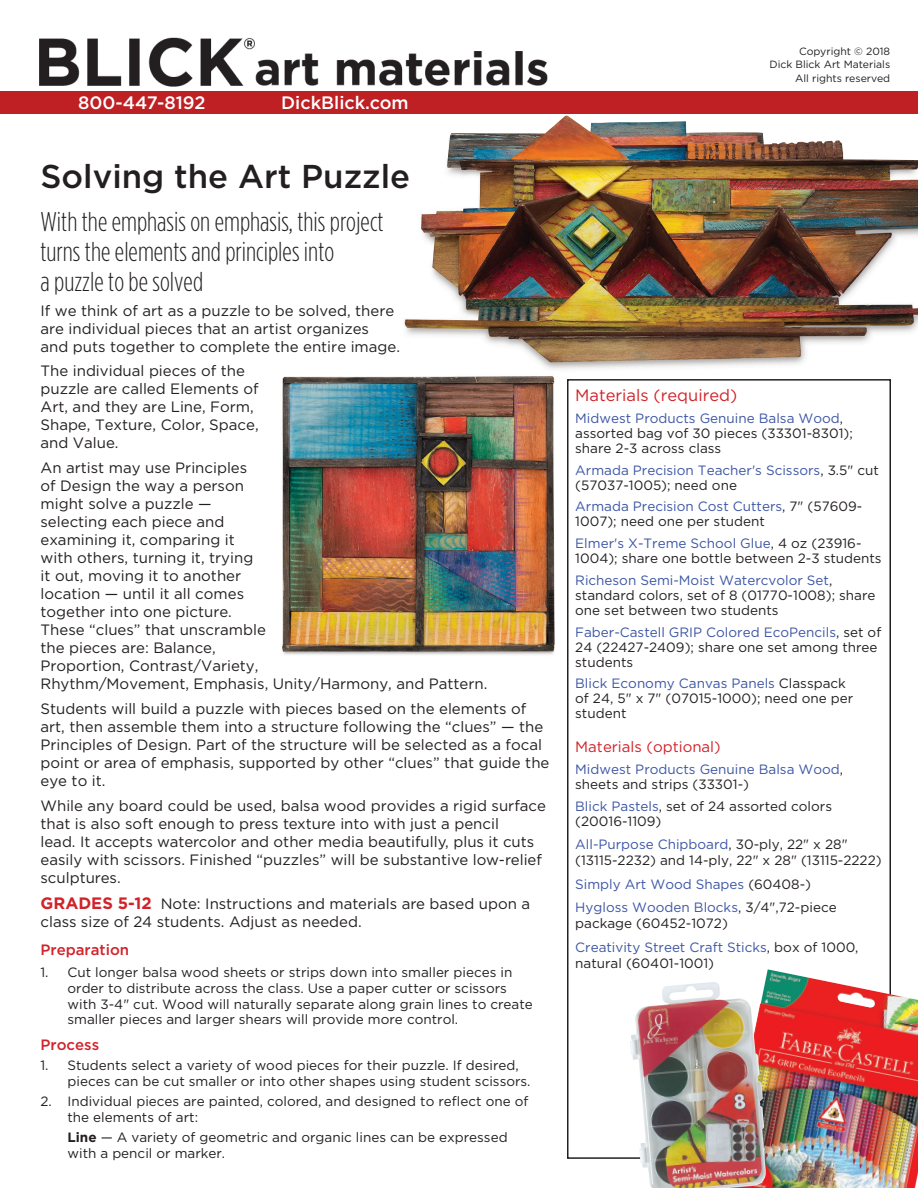
<style>
.page{position:relative;width:918px;height:1188px;background:#fff}
.page>*{position:absolute;margin:0;border:0;box-sizing:border-box;transform-origin:0 0}
.t1{font:500 33px "Gotham";color:#231f20}
.t2{font:300 27px/30px "Gotham Condensed";color:#231f20}
.t3{font:500 18px "Gotham";color:#fff}
.t4{font:16.5px "Gotham";color:#d1232a}
.t5{font:15px/18px "Gotham";color:#231f20}
.t6{font:15px "Gotham";color:#d1232a}
.t7{font:500 15px "Gotham";color:#d1232a}
.t8{font:13.5px/15px "Gotham";color:#231f20}
.t9{font:13.5px/15px "Gotham";color:#3d56a5}
.t10{font:10.5px/13.5px "Gotham";color:#231f20;text-align:right}
.s1{font-weight:700;font-size:16.5px;color:#d1232a}
.s2{font-weight:700}
.s3{color:#3d56a5}
.s4{color:#231f20}
</style>
<div class="page">
<div style="left:0;top:91px;width:918px;height:22px;background:#be2024"></div>
<img style="left:39px;top:37px;width:509px;height:50px">
<div style="left:567px;top:379px;width:324px;height:780px;border:2px solid #231f20"></div>
<img style="left:765px;top:969px;width:153px;height:219px">
<img style="left:630px;top:982px;width:136px;height:206px">
<img style="left:404px;top:116px;width:514px;height:253px">
<img style="left:282px;top:376px;width:273px;height:279px">
<h3 class="t3" style="left:78px;top:92px;width:129px">800-447-8192</h3>
<h3 class="t3" style="left:281px;top:92px;width:129px">DickBlick.com</h3>
<h1 class="t1" style="left:40px;top:158px;width:371px">Solving the Art Puzzle</h1>
<h2 class="t2" style="left:40px;top:206px;width:345px">With the emphasis on emphasis, this project turns the elements and principles into<br>a puzzle to be solved</h2>
<p class="t5" style="left:40px;top:301px;width:361px">If we think of art as a puzzle to be solved, there are individual pieces that an artist organizes and puts together to complete the entire image.</p>
<p class="t5" style="left:40px;top:362px;width:220px">The individual pieces of the puzzle are called Elements of<br>Art, and they are Line, Form,<br>Shape, Texture, Color, Space, and Value.</p>
<p class="t5" style="left:40px;top:459px;width:448px">An artist may use Principles<br>of Design the way a person<br>might solve a puzzle —<br>selecting each piece and<br>examining it, comparing it<br>with others, turning it, trying<br>it out, moving it to another<br>location — until it all comes<br>together into one picture.<br>These “clues” that unscramble<br>the pieces are: Balance,<br>Proportion, Contrast/Variety,<br>Rhythm/Movement, Emphasis, Unity/Harmony, and Pattern.</p>
<p class="t5" style="left:40px;top:699px;width:510px">Students will build a puzzle with pieces based on the elements of art, then assemble them into a structure following the “clues” — the Principles of Design. Part of the structure will be selected as a focal point or area of emphasis, supported by other “clues” that guide the eye to it.</p>
<p class="t5" style="left:40px;top:796px;width:507px">While any board could be used, balsa wood provides a rigid surface that is also soft enough to press texture into with just a pencil<br>lead. It accepts watercolor and other media beautifully, plus it cuts easily with scissors. Finished “puzzles” will be substantive low-relief sculptures.</p>
<p class="t5" style="left:40px;top:894px;width:491px"><span class="s1">GRADES 5-12</span> Note: Instructions and materials are based upon a class size of 24 students. Adjust as needed.</p>
<p class="t7" style="left:41px;top:941px;width:90px">Preparation</p>
<p class="t8" style="left:68px;top:964px;width:467px;line-height:15.8px;text-indent:-27px">1. Cut longer balsa wood sheets or strips down into smaller pieces in order to distribute across the class. Use a paper cutter or scissors with 3-4" cut. Wood will naturally separate along grain lines to create smaller pieces and larger shears will provide more control.</p>
<p class="t7" style="left:40px;top:1036px;width:60px">Process</p>
<p class="t8" style="left:68px;top:1057px;width:465px;line-height:15.8px;text-indent:-27px">1. Students select a variety of wood pieces for their puzzle. If desired, pieces can be cut smaller or into other shapes using student scissors.</p>
<p class="t8" style="left:68px;top:1093px;width:462px;line-height:15.8px;text-indent:-27px">2. Individual pieces are painted, colored, and designed to reflect one of the elements of art:</p>
<p class="t8" style="left:68px;top:1129px;width:442px;line-height:15.8px"><span class="s2">Line</span> — A variety of geometric and organic lines can be expressed with a pencil or marker.</p>
<p class="t10" style="left:769px;top:44px;width:122px">Copyright © 2018<br>Dick Blick Art Materials<br>All rights reserved</p>
<p class="t4" style="left:575px;top:386px;width:164px">Materials (required)</p>
<p class="t8" style="left:575px;top:410px;width:279px"><span class="s3">Midwest Products Genuine Balsa Wood</span>, assorted bag vof 30 pieces (33301-8301); share 2-3 across class</p>
<p class="t9" style="left:575px;top:462px;width:305px">Armada Precision Teacher's Scissors<span class="s4">, 3.5" cut (57037-1005); need one</span></p>
<p class="t8" style="left:575px;top:499px;width:289px"><span class="s3">Armada Precision Cost Cutters</span>, 7" (57609-<br>1007); need one per student</p>
<p class="t8" style="left:575px;top:536px;width:308px"><span class="s3">Elmer's X-Treme School Glue</span>, 4 oz (23916-<br>1004); share one bottle between 2-3 students</p>
<p class="t8" style="left:575px;top:572px;width:302px"><span class="s3">Richeson Semi-Moist Watercvolor Set</span>, standard colors, set of 8 (01770-1008); share one set between two students</p>
<p class="t8" style="left:575px;top:624px;width:308px"><span class="s3">Faber-Castell GRIP Colored EcoPencils</span>, set of<br>24 (22427-2409); share one set among three students</p>
<p class="t8" style="left:575px;top:676px;width:280px"><span class="s3">Blick Economy Canvas Panels</span> Classpack of 24, 5" x 7" (07015-1000); need one per student</p>
<p class="t6" style="left:575px;top:739px;width:147px">Materials (optional)</p>
<p class="t9" style="left:575px;top:761px;width:269px">Midwest Products Genuine Balsa Wood<span class="s4">, sheets and strips (33301-)</span></p>
<p class="t8" style="left:575px;top:798px;width:258px"><span class="s3">Blick Pastels</span>, set of 24 assorted colors (20016-1109)</p>
<p class="t8" style="left:575px;top:836px;width:308px;line-height:16.5px"><span class="s3">All-Purpose Chipboard</span>, 30-ply, 22" x 28" (13115-2232) and 14-ply, 22" x 28" (13115-2222)</p>
<p class="t9" style="left:575px;top:872px;width:263px;line-height:23.2px">Simply Art Wood Shapes <span class="s4">(60408-)<br></span>Hygloss Wooden Blocks<span class="s4">, 3/4",72-piece</span></p>
<p class="t8" style="left:575px;top:912px;width:285px;line-height:23.2px">package (60452-1072)<br><span class="s3">Creativity Street Craft Sticks</span>, box of 1000,</p>
<p class="t8" style="left:575px;top:956px;width:140px">natural (60401-1001)</p>
</div>
